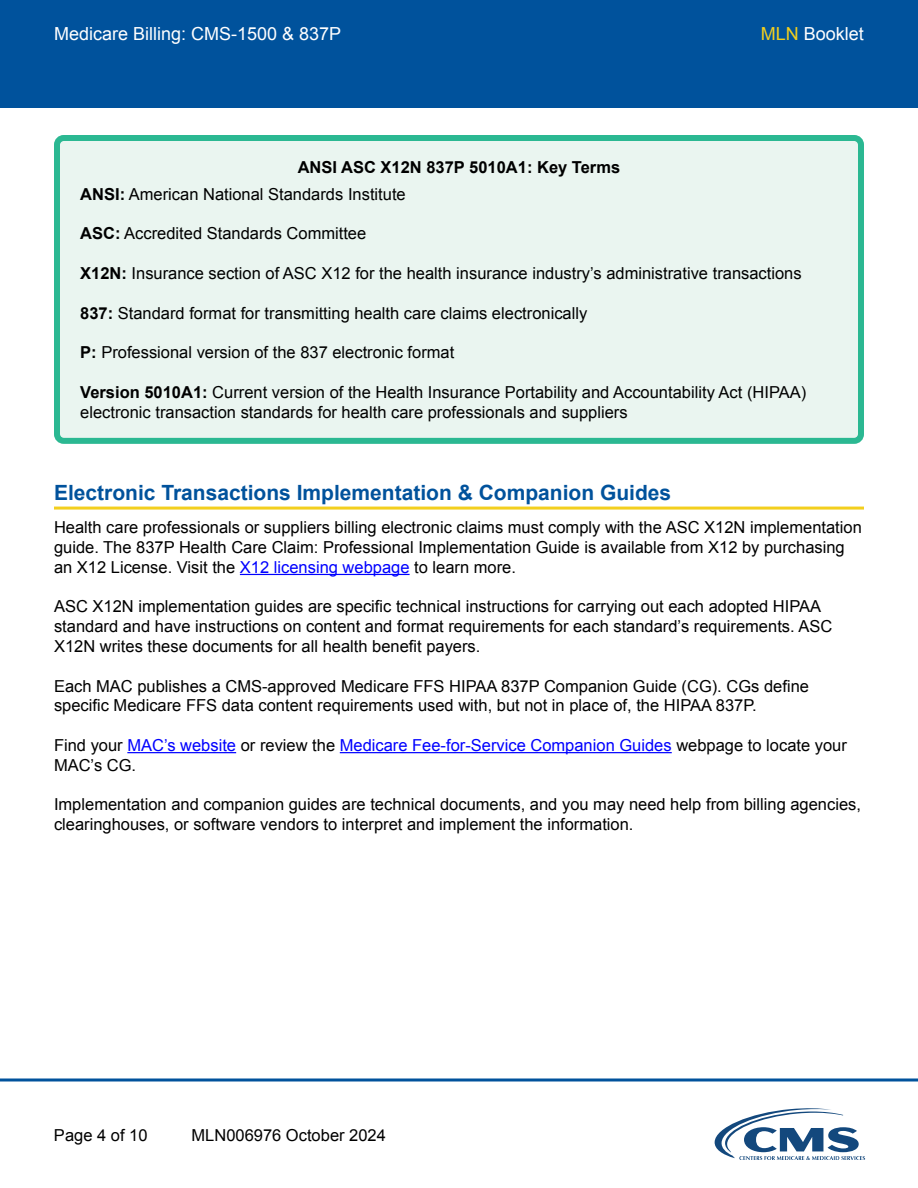
<style>
.page{position:relative;width:918px;height:1188px;background:#fff}
.page>*{position:absolute;margin:0;border:0;box-sizing:border-box;transform-origin:0 0}
.t1{font:700 21px "Arial";color:#00529c}
.t2{font:18px "Arial";color:#fff}
.t3{font:16.5px/19.8px "Arial";color:#000}
.t4{font:16.5px/19.8px "Arial";color:#00f}
.t5{font:700 16.5px/26.5px "Arial";color:#000}
.s1{color:#f3cf1e}
.s2{font-weight:400}
.s3{font-weight:700}
.s4{color:#00f}
.s5{color:#000}
</style>
<div class="page">
<div style="left:0;top:0;width:918px;height:108px;background:#00529c"></div>
<svg style="left:714px;top:1108px;width:151px;height:52px"></svg>
<svg style="left:0;top:1078px;width:918px;height:4px;background:#3f7db4"></svg>
<hr style="left:54px;top:507px;width:810px;height:3px;background:#f3cf1e">
<hr style="left:240px;top:574px;width:170px;height:1px;background:#00f">
<hr style="left:127px;top:752px;width:109px;height:1px;background:#00f">
<hr style="left:340px;top:752px;width:332px;height:1px;background:#00f">
<div style="left:57px;top:138px;width:804px;height:303px;background:#eaf5f0;border-radius:7px"></div>
<div style="left:54px;top:135px;width:810px;height:309px;border:6px solid #2bb892;border-radius:7px"></div>
<p class="t2" style="left:54px;top:22px;width:289px">Medicare Billing: CMS-1500 &amp; 837P</p>
<p class="t2" style="left:761px;top:22px;width:105px"><span class="s1">MLN</span> Booklet</p>
<p class="t5" style="left:80px;top:155px;width:541px;text-indent:217px">ANSI ASC X12N 837P 5010A1: Key Terms<br>ANSI: <span class="s2">American National Standards Institute</span></p>
<p class="t3" style="left:80px;top:224px;width:288px"><span class="s3">ASC:</span> Accredited Standards Committee</p>
<p class="t3" style="left:80px;top:263px;width:723px"><span class="s3">X12N:</span> Insurance section of ASC X12 for the health insurance industry’s administrative transactions</p>
<p class="t3" style="left:80px;top:303px;width:509px"><span class="s3">837:</span> Standard format for transmitting health care claims electronically</p>
<p class="t3" style="left:80px;top:343px;width:376px"><span class="s3">P:</span> Professional version of the 837 electronic format</p>
<p class="t3" style="left:80px;top:382px;width:728px"><span class="s3">Version 5010A1:</span> Current version of the Health Insurance Portability and Accountability Act (HIPAA) electronic transaction standards for health care professionals and suppliers</p>
<h2 class="t1" style="left:54px;top:478px;width:619px">Electronic Transactions Implementation &amp; Companion Guides</h2>
<p class="t3" style="left:54px;top:518px;width:809px">Health care professionals or suppliers billing electronic claims must comply with the ASC X12N implementation guide. The 837P Health Care Claim: Professional Implementation Guide is available from X12 by purchasing an X12 License. Visit the <span class="s4">X12 licensing webpage</span> to learn more.</p>
<p class="t3" style="left:54px;top:597px;width:780px">ASC X12N implementation guides are specific technical instructions for carrying out each adopted HIPAA standard and have instructions on content and format requirements for each standard’s requirements. ASC<br>X12N writes these documents for all health benefit payers.</p>
<p class="t3" style="left:54px;top:676px;width:757px">Each MAC publishes a CMS-approved Medicare FFS HIPAA 837P Companion Guide (CG). CGs define specific Medicare FFS data content requirements used with, but not in place of, the HIPAA 837P.</p>
<p class="t4" style="left:54px;top:735px;width:794px"><span class="s5">Find your</span> MAC’s website <span class="s5">or review the</span> Medicare Fee-for-Service Companion Guides <span class="s5">webpage to locate your<br>MAC’s CG.</span></p>
<p class="t3" style="left:54px;top:795px;width:809px">Implementation and companion guides are technical documents, and you may need help from billing agencies, clearinghouses, or software vendors to interpret and implement the information.</p>
<p class="t3" style="left:54px;top:1125px;width:95px">Page 4 of 10</p>
<p class="t3" style="left:192px;top:1125px;width:196px">MLN006976 October 2024</p>
</div>
